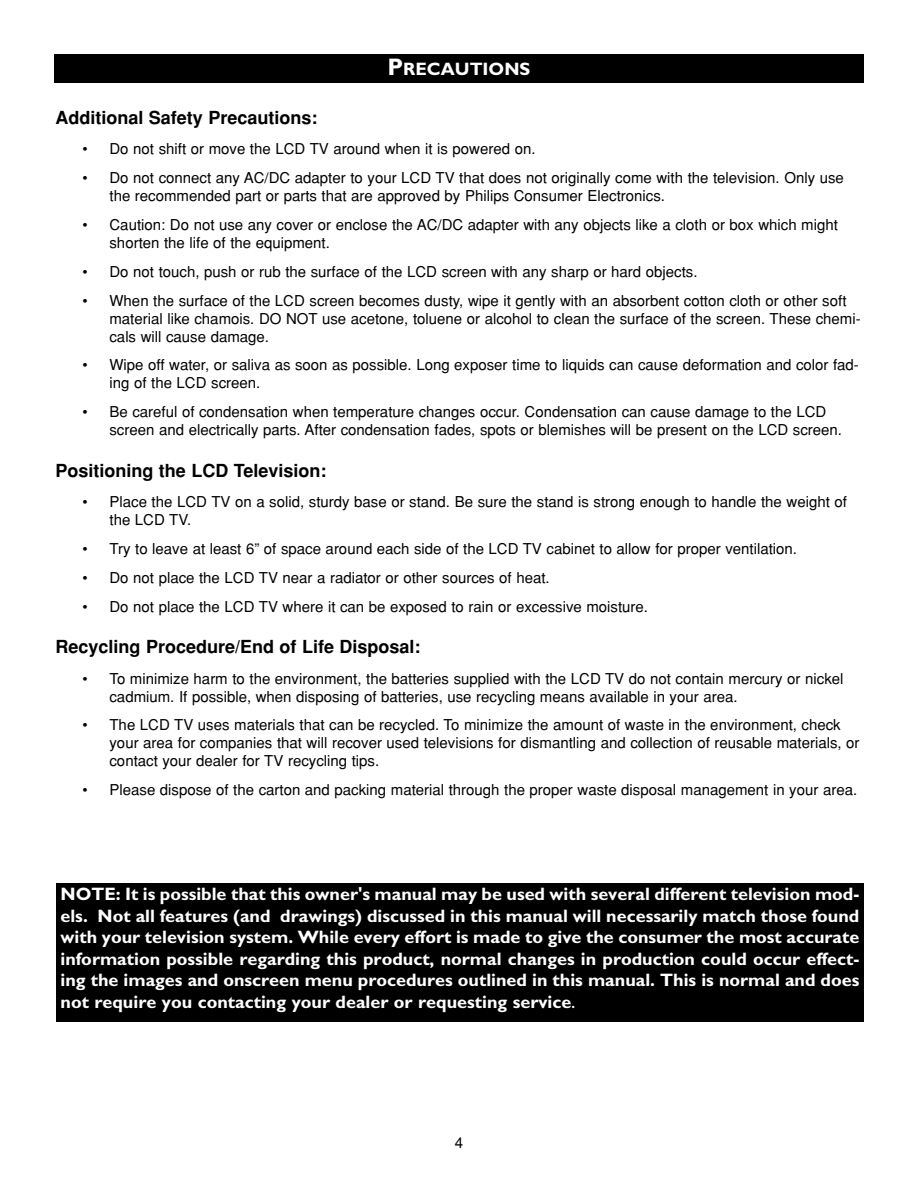
<style>
.page{position:relative;width:918px;height:1188px;background:#fff}
.page>*{position:absolute;margin:0;border:0;box-sizing:border-box;transform-origin:0 0}
.t1{font:700 18px/21.6px "Gill Sans";color:#fff;text-align:justify}
.t2{font:700 18px "Helvetica";color:#000}
.t3{font:15px/18px "Helvetica";color:#000}
.s1{font-size:24px}
.s2{font-size:13.5px}
</style>
<div class="page">
<div style="left:54px;top:54px;width:810px;height:28px;background:#000"></div>
<div style="left:56px;top:883px;width:808px;height:138px;background:#000"></div>
<p class="t1" style="left:388px;top:61px;width:144px"><span class="s1">P</span>RECAUTIONS</p>
<p class="t2" style="left:56px;top:111px;width:263px">Additional Safety Precautions:</p>
<p class="t3" style="left:82px;top:142px;width:455px">• Do not shift or move the LCD TV around when it is powered on.</p>
<p class="t3" style="left:110px;top:170px;width:736px;text-indent:-27px">• Do not connect any AC/DC adapter to your LCD TV that does not originally come with the television. Only use the recommended part or parts that are approved by Philips Consumer Electronics.</p>
<p class="t3" style="left:110px;top:217px;width:730px;text-indent:-27px">• Caution: Do not use any cover or enclose the AC/DC adapter with any objects like a cloth or box which might shorten the life of the equipment.</p>
<p class="t3" style="left:82px;top:264px;width:617px">• Do not touch, push or rub the surface of the LCD screen with any sharp or hard objects.</p>
<p class="t3" style="left:110px;top:293px;width:753px;text-indent:-27px">• When the surface of the LCD screen becomes dusty, wipe it gently with an absorbent cotton cloth or other soft material like chamois. DO NOT use acetone, toluene or alcohol to clean the surface of the screen. These chemi&shy;cals will cause damage.</p>
<p class="t3" style="left:110px;top:358px;width:751px;text-indent:-27px">• Wipe off water, or saliva as soon as possible. Long exposer time to liquids can cause deformation and color fad&shy;ing of the LCD screen.</p>
<p class="t3" style="left:110px;top:404px;width:734px;text-indent:-27px">• Be careful of condensation when temperature changes occur. Condensation can cause damage to the LCD screen and electrically parts. After condensation fades, spots or blemishes will be present on the LCD screen.</p>
<p class="t2" style="left:56px;top:464px;width:273px">Positioning the LCD Television:</p>
<p class="t3" style="left:110px;top:494px;width:739px;text-indent:-27px">• Place the LCD TV on a solid, sturdy base or stand. Be sure the stand is strong enough to handle the weight of the LCD TV.</p>
<p class="t3" style="left:82px;top:541px;width:716px">• Try to leave at least 6” of space around each side of the LCD TV cabinet to allow for proper ventilation.</p>
<p class="t3" style="left:82px;top:570px;width:469px">• Do not place the LCD TV near a radiator or other sources of heat.</p>
<p class="t3" style="left:82px;top:599px;width:567px">• Do not place the LCD TV where it can be exposed to rain or excessive moisture.</p>
<p class="t2" style="left:56px;top:640px;width:367px">Recycling Procedure/End of Life Disposal:</p>
<p class="t3" style="left:110px;top:671px;width:736px;text-indent:-27px">• To minimize harm to the environment, the batteries supplied with the LCD TV do not contain mercury or nickel cadmium. If possible, when disposing of batteries, use recycling means available in your area.</p>
<p class="t3" style="left:110px;top:718px;width:752px;text-indent:-27px">• The LCD TV uses materials that can be recycled. To minimize the amount of waste in the environment, check your area for companies that will recover used televisions for dismantling and collection of reusable materials, or contact your dealer for TV recycling tips.</p>
<p class="t3" style="left:82px;top:782px;width:776px">• Please dispose of the carton and packing material through the proper waste disposal management in your area.</p>
<p class="t1" style="left:61px;top:885px;width:801px">NOTE: It is possible that this owner's manual may be used with several different television mod&shy;els. Not all features (and drawings) discussed in this manual will necessarily match those found with your television system. While every effort is made to give the consumer the most accurate information possible regarding this product, normal changes in production could occur effect&shy;ing the images and onscreen menu procedures outlined in this manual. This is normal and does not require you contacting your dealer or requesting service<span class="s2">.</span></p>
<p class="t3" style="left:455px;top:1135px;width:10px">4</p>
</div>
